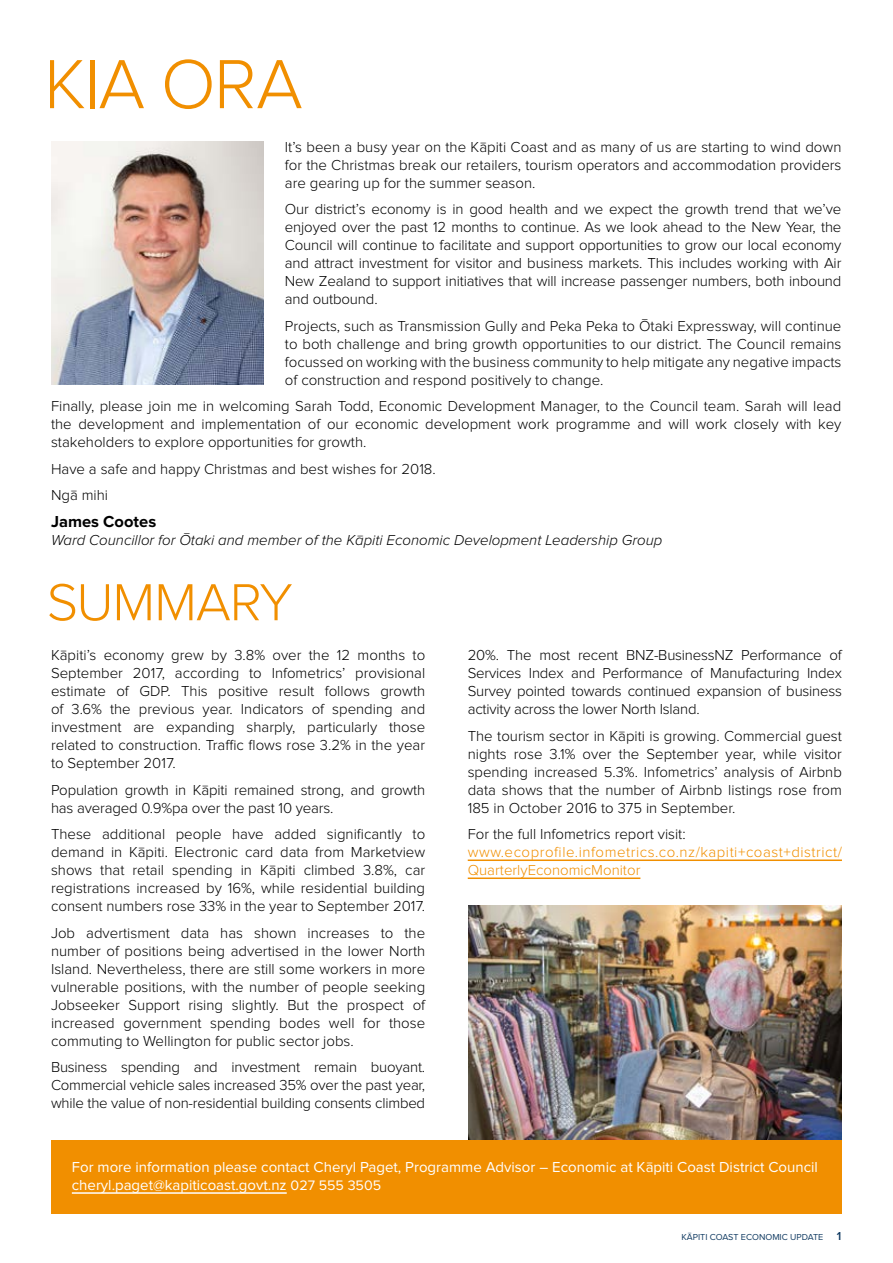
<style>
.page{position:relative;width:893px;height:1263px;background:#fff}
.page>*{position:absolute;margin:0;border:0;box-sizing:border-box;transform-origin:0 0}
.t1{font:300 72px "Proxima Nova";letter-spacing:-.025em;color:#f18f00}
.t2{font:300 54px "Proxima Nova";letter-spacing:-.02em;color:#f18f00}
.t3{font:700 16.5px "Proxima Nova";color:#000}
.t4{font:300 15px/18px "Proxima Nova";color:#000;text-align:justify}
.t5{font:15px/18px "Proxima Nova";color:#fff}
.t6{font:300 15px/18px "Proxima Nova";letter-spacing:.035em;color:#f18f00}
.t7{font:italic 300 15px "Proxima Nova";color:#000}
.t8{font:9px "Proxima Nova";color:#123c63}
.s1{font-size:14.25px}
.s2{font-weight:600;font-size:12px}
</style>
<div class="page">
<img style="left:468px;top:905px;width:373px;height:235px">
<div style="left:51px;top:1140px;width:791px;height:73px;background:#f18f00"></div>
<hr style="left:468px;top:859px;width:374px;height:2px;background:#f18f00">
<hr style="left:468px;top:877px;width:172px;height:2px;background:#f18f00">
<img style="left:51px;top:141px;width:213px;height:243px">
<hr style="left:72px;top:1192px;width:215px;height:2px;background:#fff">
<h1 class="t1" style="left:44px;top:51px;width:260px">KIA ORA</h1>
<p class="t4" style="left:285px;top:138px;width:558px">It’s been a busy year on the Kāpiti Coast and as many of us are starting to wind down for the Christmas break our retailers, tourism operators and accommodation providers are gearing up for the summer season.</p>
<p class="t4" style="left:285px;top:201px;width:558px">Our district’s economy is in good health and we expect the growth trend that we’ve enjoyed over the past 12 months to continue. As we look ahead to the New Year, the Council will continue to facilitate and support opportunities to grow our local economy and attract investment for visitor and business markets. This includes working with Air New Zealand to support initiatives that will increase passenger numbers, both inbound and outbound.</p>
<p class="t4" style="left:285px;top:317px;width:558px">Projects, such as Transmission Gully and Peka Peka to Ōtaki Expressway, will continue to both challenge and bring growth opportunities to our district. The Council remains focussed on working with the business community to help mitigate any negative impacts of construction and respond positively to change.</p>
<p class="t4" style="left:51px;top:398px;width:792px">Finally, please join me in welcoming Sarah Todd, Economic Development Manager, to the Council team. Sarah will lead the development and implementation of our economic development work programme and will work closely with key stakeholders to explore opportunities for growth.</p>
<p class="t4" style="left:51px;top:456px;width:386px;line-height:26.5px">Have a safe and happy Christmas and best wishes for 2018.<br>Ngā mihi</p>
<p class="t3" style="left:51px;top:514px;width:107px">James Cootes</p>
<p class="t7" style="left:51px;top:533px;width:613px">Ward Councillor for Ōtaki and member of the Kāpiti Economic Development Leadership Group</p>
<h2 class="t2" style="left:47px;top:578px;width:247px">SUMMARY</h2>
<p class="t4" style="left:51px;top:647px;width:376px">Kāpiti’s economy grew by 3.8% over the 12 months to September 2017, according to Infometrics’ provisional estimate of GDP. This positive result follows growth of 3.6% the previous year. Indicators of spending and investment are expanding sharply, particularly those related to construction. Traffic flows rose 3.2% in the year to September 2017.</p>
<p class="t4" style="left:51px;top:781px;width:376px">Population growth in Kāpiti remained strong, and growth has averaged 0.9%pa over the past 10 years.</p>
<p class="t4" style="left:51px;top:826px;width:376px">These additional people have added significantly to demand in Kāpiti. Electronic card data from Marketview shows that retail spending in Kāpiti climbed 3.8%, car registrations increased by 16%, while residential building consent numbers rose 33% in the year to September 2017.</p>
<p class="t4" style="left:51px;top:924px;width:376px">Job advertisment data has shown increases to the number of positions being advertised in the lower North Island. Nevertheless, there are still some workers in more vulnerable positions, with the number of people seeking Jobseeker Support rising slightly. But the prospect of increased government spending bodes well for those commuting to Wellington for public sector jobs.</p>
<p class="t4" style="left:51px;top:1059px;width:376px">Business spending and investment remain buoyant.<br>Commercial vehicle sales increased 35% over the past year, while the value of non-residential building consents climbed</p>
<p class="t4" style="left:468px;top:647px;width:376px">20%. The most recent BNZ-BusinessNZ Performance of Services Index and Performance of Manufacturing Index Survey pointed towards continued expansion of business activity across the lower North Island.</p>
<p class="t4" style="left:468px;top:727px;width:376px">The tourism sector in Kāpiti is growing. Commercial guest nights rose 3.1% over the September year, while visitor spending increased 5.3%. Infometrics’ analysis of Airbnb data shows that the number of Airbnb listings rose from 185 in October 2016 to 375 in September.</p>
<p class="t4" style="left:468px;top:826px;width:219px">For the full Infometrics report visit:</p>
<p class="t6" style="left:468px;top:844px;width:376px">www.ecoprofile.infometrics.co.nz/kapiti+coast+district/<br>QuarterlyEconomicMonitor</p>
<p class="t5" style="left:72px;top:1159px;width:748px">For more information please contact Cheryl Paget, Programme Advisor – Economic at Kāpiti Coast District Council cheryl.paget@kapiticoast.govt.nz <span class="s1">027 555 3505</span></p>
<p class="t8" style="left:681px;top:1233px;width:161px">KĀPITI COAST ECONOMIC UPDATE <span class="s2">1</span></p>
</div>
